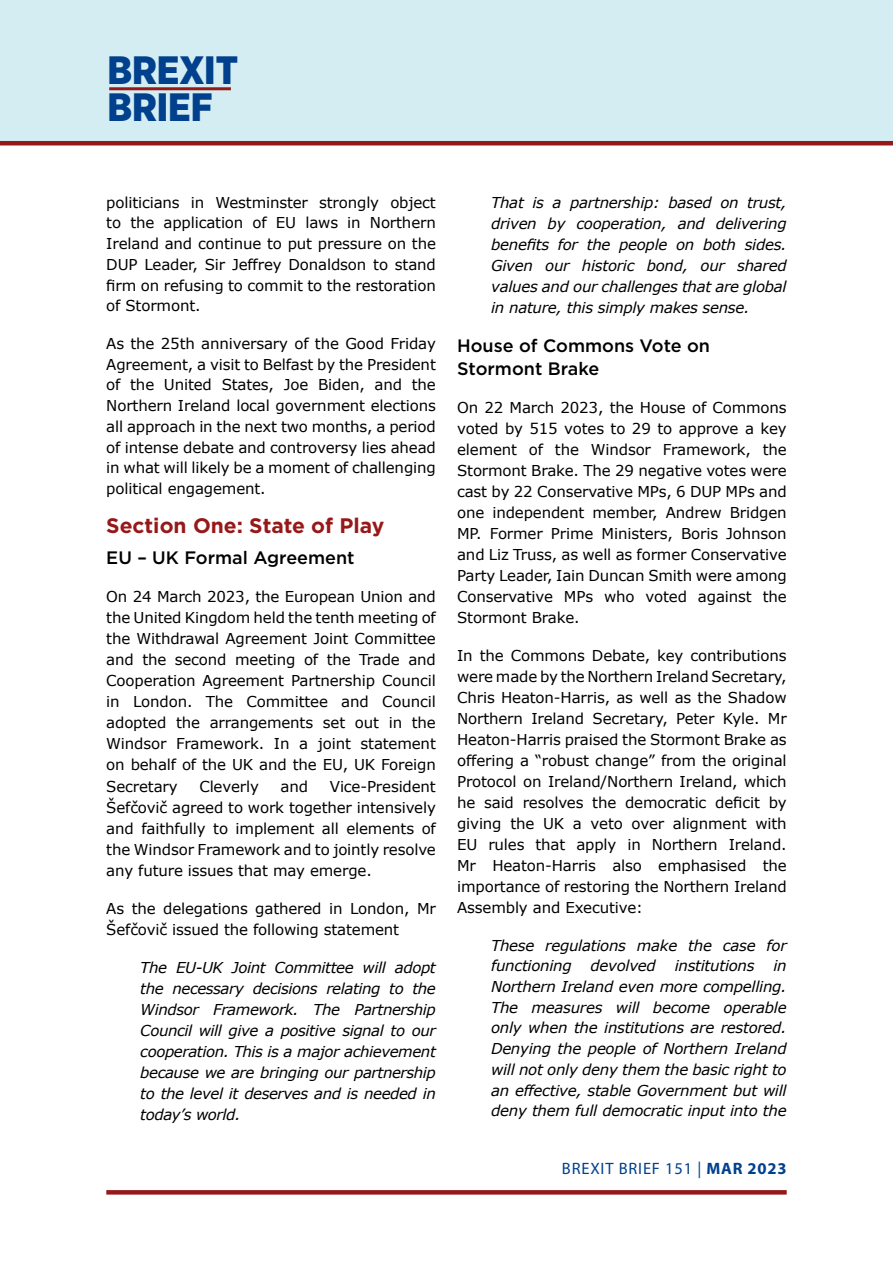
<style>
.page{position:relative;width:893px;height:1263px;background:#fff}
.page>*{position:absolute;margin:0;border:0;box-sizing:border-box;transform-origin:0 0}
.t1{font:900 39.6px/37.5px "Gotham Narrow";color:#00408d}
.t2{font:700 21px "Gotham";color:#971819}
.t3{font:500 18px/22.5px "Gotham";color:#000}
.t4{font:16.5px "Myriad Pro";letter-spacing:.05em;color:#00408d}
.t5{font:15px/21px "Verdana";letter-spacing:-.01em;color:#000;text-align:justify}
.t6{font:italic 15px/21px "Verdana";letter-spacing:-.02em;color:#000;text-align:justify}
.s1{font-weight:700}
</style>
<div class="page">
<div style="left:0;top:0;width:893px;height:142px;background:#d3edf2"></div>
<hr style="left:0;top:141px;width:893px;height:4px;background:#971819">
<hr style="left:109px;top:87px;width:122px;height:3px;background:#971819">
<svg style="left:106px;top:1190px;width:681px;height:4px;fill:#971819"></svg>
<h1 class="t1" style="left:107px;top:51px;width:132px">BREXIT<br>BRIEF</h1>
<p class="t5" style="left:106px;top:192px;width:331px">politicians in Westminster strongly object to the application of EU laws in Northern Ireland and continue to put pressure on the DUP Leader, Sir Jeffrey Donaldson to stand firm on refusing to commit to the restoration of Stormont.</p>
<p class="t5" style="left:106px;top:333px;width:331px">As the 25th anniversary of the Good Friday Agreement, a visit to Belfast by the President of the United States, Joe Biden, and the Northern Ireland local government elections all approach in the next two months, a period of intense debate and controversy lies ahead in what will likely be a moment of challenging political engagement.</p>
<h2 class="t2" style="left:106px;top:512px;width:280px">Section One: State of Play</h2>
<p class="t3" style="left:106px;top:547px;width:250px">EU – UK Formal Agreement</p>
<p class="t5" style="left:106px;top:587px;width:331px">On 24 March 2023, the European Union and the United Kingdom held the tenth meeting of the Withdrawal Agreement Joint Committee and the second meeting of the Trade and Cooperation Agreement Partnership Council in London. The Committee and Council adopted the arrangements set out in the Windsor Framework. In a joint statement on behalf of the UK and the EU, UK Foreign Secretary</p>
<p class="t5" style="left:106px;top:776px;width:331px;text-indent:224px">Vice-President Šefčovič agreed to work together intensively and faithfully to implement all elements of the Windsor Framework and to jointly resolve any future issues that may emerge.</p>
<p class="t5" style="left:106px;top:898px;width:331px">As the delegations gathered in London, Mr<br>Šefčovič issued the following statement</p>
<p class="t6" style="left:140px;top:957px;width:297px">The EU-UK Joint Committee will adopt the necessary decisions relating to the Windsor Framework. The Partnership Council will give a positive signal to our cooperation. This is a major achievement because we are bringing our partnership to the level it deserves and is needed in today’s world.</p>
<p class="t5" style="left:199px;top:776px;width:61px">Cleverly</p>
<p class="t5" style="left:281px;top:776px;width:29px">and</p>
<p class="t6" style="left:491px;top:192px;width:297px">That is a partnership: based on trust, driven by cooperation, and delivering benefits for the people on both sides.<br>Given our historic bond, our shared values and our challenges that are global in nature, this simply makes sense.</p>
<p class="t3" style="left:457px;top:334px;width:254px">House of Commons Vote on<br>Stormont Brake</p>
<p class="t5" style="left:457px;top:397px;width:331px">On 22 March 2023, the House of Commons voted by 515 votes to 29 to approve a key element of the Windsor Framework, the Stormont Brake. The 29 negative votes were cast by 22 Conservative MPs, 6 DUP MPs and one independent member, Andrew Bridgen MP. Former Prime Ministers, Boris Johnson and Liz Truss, as well as former Conservative Party Leader, Iain Duncan Smith were among Conservative MPs who voted against the Stormont Brake.</p>
<p class="t5" style="left:457px;top:645px;width:331px">In the Commons Debate, key contributions were made by the Northern Ireland Secretary, Chris Heaton-Harris, as well as the Shadow Northern Ireland Secretary, Peter Kyle. Mr Heaton-Harris praised the Stormont Brake as offering a “robust change” from the original Protocol on Ireland/Northern Ireland, which he said resolves the democratic deficit by giving the UK a veto over alignment with EU rules that apply in Northern Ireland.<br>Mr Heaton-Harris also emphasised the importance of restoring the Northern Ireland Assembly and Executive:</p>
<p class="t6" style="left:491px;top:935px;width:297px">These regulations make the case for functioning devolved institutions in Northern Ireland even more compelling.<br>The measures will become operable only when the institutions are restored.<br>Denying the people of Northern Ireland will not only deny them the basic right to an effective, stable Government but will deny them full democratic input into the</p>
<p class="t4" style="left:562px;top:1158px;width:226px">BREXIT BRIEF 151 | <span class="s1">MAR 2023</span></p>
</div>
